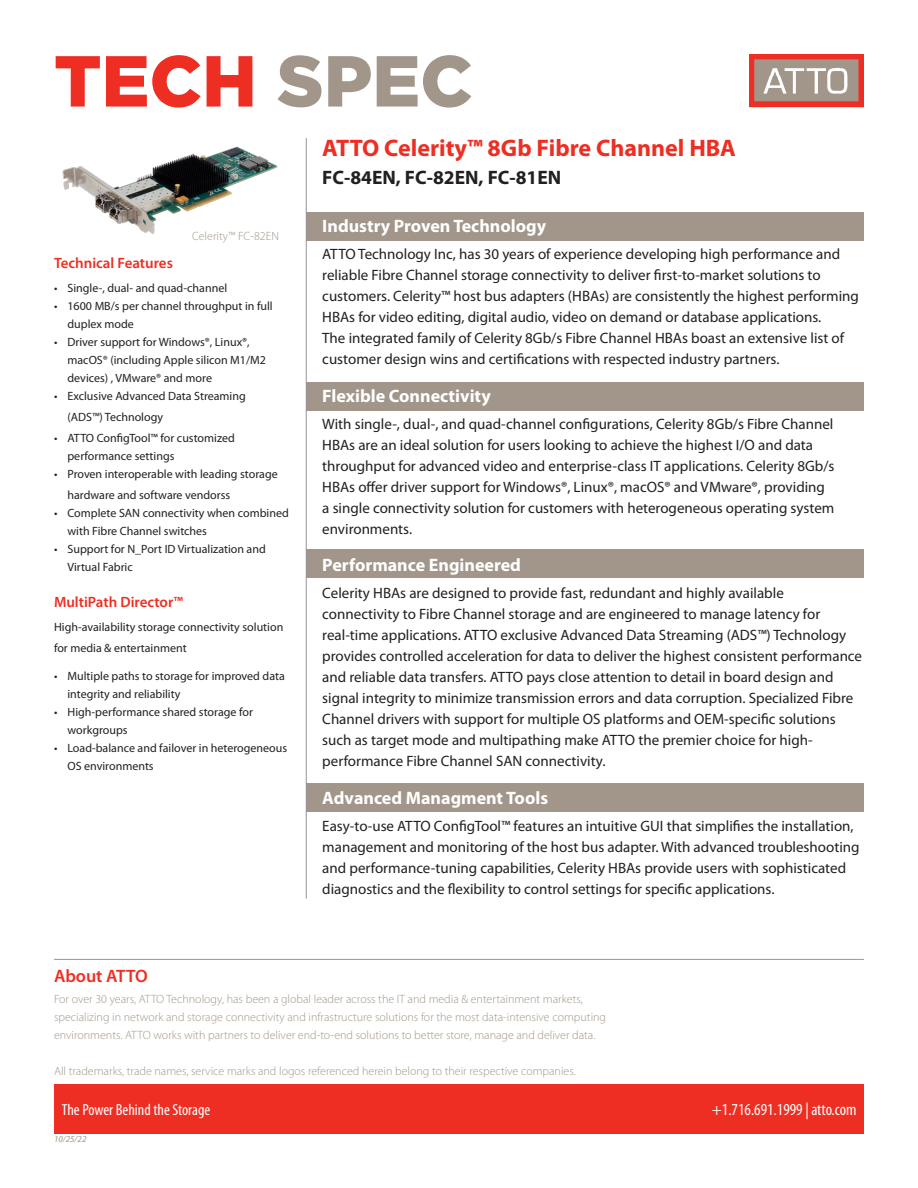
<style>
.page{position:relative;width:918px;height:1188px;background:#fff}
.page>*{position:absolute;margin:0;border:0;box-sizing:border-box;transform-origin:0 0}
.t1{font:900 72px "Gotham";color:#ee2e22}
.t2{font:700 24px "Myriad Pro";color:#ee2e22}
.t3{font:700 19.5px "Myriad Pro";color:#231f20}
.t4{font:700 18px "Myriad Pro";color:#fff}
.Copy_Title{font:600 18px "Myriad Pro";color:#ee2e22}
.t5{font:condensed 16.8px "Myriad Pro";color:#fff}
.t6{font:condensed 16.05px "Myriad Pro";color:#fff}
.t7{font:15px/21px "Myriad Pro";color:#231f20}
.Copy_Title-2{font:600 15px "Myriad Pro";color:#ee2e22}
.t8{font:12px/18px "Myriad Pro";color:#231f20}
.Highlight{font:300 12px/18px "Myriad Pro";color:#a19689}
.t9{font:italic 9px "Myriad Pro";color:#a19689}
.s1{color:#a19689}
</style>
<div class="page">
<div style="left:54px;top:1085px;width:810px;height:49px;background:#ee2e22"></div>
<hr style="left:54px;top:959px;width:810px;height:1px;background:#a19689">
<img style="left:62px;top:146px;width:216px;height:88px">
<div style="left:306px;top:212px;width:558px;height:29px;background:#a19689"></div>
<div style="left:306px;top:549px;width:558px;height:29px;background:#a19689"></div>
<div style="left:306px;top:783px;width:558px;height:29px;background:#a19689"></div>
<div style="left:306px;top:382px;width:558px;height:28px;background:#a19689"></div>
<img style="left:749px;top:54px;width:115px;height:53px">
<hr style="left:306px;top:138px;width:1px;height:761px;background:#939598">
<p class="t1" style="left:54px;top:39px;width:420px">TECH <span class="s1">SPEC</span></p>
<p class="t2" style="left:322px;top:132px;width:415px">ATTO Celerity™ 8Gb Fibre Channel HBA</p>
<p class="Copy_Title-2" style="left:54px;top:254px;width:120px">Technical Features</p>
<p class="Highlight" style="left:192px;top:227px;width:88px">Celerity™ FC-82EN</p>
<p class="t8" style="left:54px;top:278px;width:175px">• Single-, dual- and quad-channel</p>
<p class="t8" style="left:68px;top:296px;width:207px;text-indent:-14px">• 1600 MB/s per channel throughput in full duplex mode</p>
<p class="t8" style="left:54px;top:332px;width:197px">• Driver support for Windows®, Linux®,</p>
<p class="t8" style="left:68px;top:350px;width:200px">macOS® (including Apple silicon M1/M2 devices) , VMware® and more</p>
<p class="t8" style="left:68px;top:385px;width:180px;line-height:21px;text-indent:-14px">• Exclusive Advanced Data Streaming (ADS™) Technology</p>
<p class="t8" style="left:68px;top:428px;width:169px;text-indent:-14px">• ATTO ConfigTool™ for customized performance settings</p>
<p class="t8" style="left:68px;top:463px;width:212px;line-height:21px;text-indent:-14px">• Proven interoperable with leading storage hardware and software vendorss</p>
<p class="t8" style="left:68px;top:503px;width:223px;text-indent:-14px">• Complete SAN connectivity when combined with Fibre Channel switches</p>
<p class="t8" style="left:68px;top:539px;width:200px;text-indent:-14px">• Support for N_Port ID Virtualization and<br>Virtual Fabric</p>
<p class="Copy_Title-2" style="left:54px;top:593px;width:130px">MultiPath Director™</p>
<p class="t8" style="left:54px;top:616px;width:231px;line-height:21px">High-availability storage connectivity solution for media &amp; entertainment</p>
<p class="t8" style="left:68px;top:667px;width:219px;text-indent:-14px">• Multiple paths to storage for improved data integrity and reliability</p>
<p class="t8" style="left:68px;top:703px;width:187px;text-indent:-14px">• High-performance shared storage for workgroups</p>
<p class="t8" style="left:68px;top:739px;width:221px;text-indent:-14px">• Load-balance and failover in heterogeneous<br>OS environments</p>
<p class="t3" style="left:322px;top:165px;width:241px">FC-84EN, FC-82EN, FC-81EN</p>
<p class="t4" style="left:322px;top:215px;width:225px">Industry Proven Technology</p>
<p class="t7" style="left:322px;top:244px;width:538px">ATTO Technology Inc, has 30 years of experience developing high performance and reliable Fibre Channel storage connectivity to deliver first-to-market solutions to customers. Celerity™ host bus adapters (HBAs) are consistently the highest performing HBAs for video editing, digital audio, video on demand or database applications.<br>The integrated family of Celerity 8Gb/s Fibre Channel HBAs boast an extensive list of customer design wins and certifications with respected industry partners.</p>
<p class="t4" style="left:322px;top:384px;width:170px">Flexible Connectivity</p>
<p class="t7" style="left:322px;top:413px;width:514px">With single-, dual-, and quad-channel configurations, Celerity 8Gb/s Fibre Channel HBAs are an ideal solution for users looking to achieve the highest I/O and data throughput for advanced video and enterprise-class IT applications. Celerity 8Gb/s HBAs offer driver support for Windows®, Linux®, macOS® and VMware®, providing a single connectivity solution for customers with heterogeneous operating system environments.</p>
<p class="t4" style="left:322px;top:554px;width:200px">Performance Engineered</p>
<p class="t7" style="left:322px;top:583px;width:541px">Celerity HBAs are designed to provide fast, redundant and highly available connectivity to Fibre Channel storage and are engineered to manage latency for real-time applications. ATTO exclusive Advanced Data Streaming (ADS™) Technology provides controlled acceleration for data to deliver the highest consistent performance and reliable data transfers. ATTO pays close attention to detail in board design and signal integrity to minimize transmission errors and data corruption. Specialized Fibre Channel drivers with support for multiple OS platforms and OEM-specific solutions such as target mode and multipathing make ATTO the premier choice for high&shy;performance Fibre Channel SAN connectivity.</p>
<p class="t4" style="left:322px;top:786px;width:227px">Advanced Managment Tools</p>
<p class="t7" style="left:322px;top:815px;width:539px">Easy-to-use ATTO ConfigTool™ features an intuitive GUI that simplifies the installation, management and monitoring of the host bus adapter. With advanced troubleshooting and performance-tuning capabilities, Celerity HBAs provide users with sophisticated diagnostics and the flexibility to control settings for specific applications.</p>
<p class="Copy_Title" style="left:54px;top:964px;width:95px">About ATTO</p>
<p class="Highlight" style="left:54px;top:990px;width:554px">For over 30 years, ATTO Technology, has been a global leader across the IT and media &amp; entertainment markets, specializing in network and storage connectivity and infrastructure solutions for the most data-intensive computing environments. ATTO works with partners to deliver end-to-end solutions to better store, manage and deliver data.</p>
<p class="Highlight" style="left:54px;top:1062px;width:523px">All trademarks, trade names, service marks and logos referenced herein belong to their respective companies.</p>
<p class="t6" style="left:62px;top:1100px;width:150px">The Power Behind the Storage</p>
<p class="t5" style="left:712px;top:1099px;width:146px">+1.716.691.1999 | atto.com</p>
<p class="t9" style="left:54px;top:1133px;width:34px">10/25/22</p>
</div>
